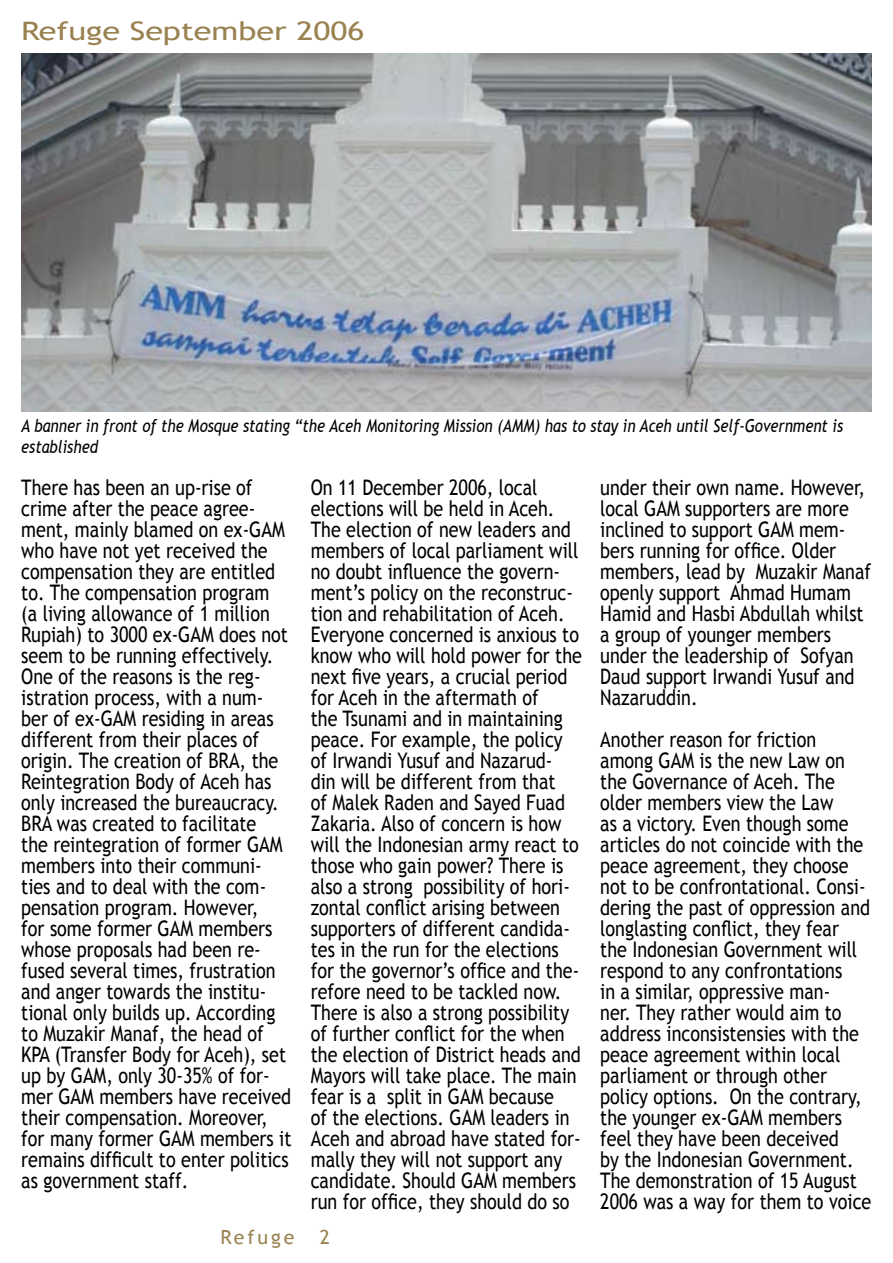
<style>
.page{position:relative;width:893px;height:1263px;background:#fff}
.page>*{position:absolute;margin:0;border:0;box-sizing:border-box;transform-origin:0 0}
.t1{font:25.5px "Trebuchet MS";color:#998250;scale:1.27 1}
.t2{font:21.45px/21px "Trebuchet MS";color:#000;scale:.84 1}
.t3{font:19.5px "Trebuchet MS";letter-spacing:.15em;color:#998250}
.t4{font:italic 17.85px/21px "Trebuchet MS";color:#000;scale:.84 1}
</style>
<div class="page">
<img style="left:21px;top:53px;width:851px;height:358px">
<p class="t1" style="left:21px;top:16px;width:272px">Refuge September 2006</p>
<p class="t4" style="left:21px;top:415px;width:980px">A banner in front of the Mosque stating “the Aceh Monitoring Mission (AMM) has to stay in Aceh until Self-Government is established</p>
<p class="t2" style="left:21px;top:477px;width:323px">There has been an up-rise of crime after the peace agree&shy;ment, mainly blamed on ex-GAM who have not yet received the compensation they are entitled to. The compensation program<br>(a living allowance of 1 million<br>Rupiah) to 3000 ex-GAM does not seem to be running effectively.<br>One of the reasons is the reg&shy;istration process, with a num&shy;ber of ex-GAM residing in areas different from their places of origin. The creation of BRA, the<br>Reintegration Body of Aceh has only increased the bureaucracy.<br>BRA was created to facilitate<br>the reintegration of former GAM members into their communi&shy;ties and to deal with the com&shy;pensation program. However,<br>for some former GAM members whose proposals had been re&shy;fused several times, frustration and anger towards the institu&shy;tional only builds up. According to Muzakir Manaf, the head of<br>KPA (Transfer Body for Aceh), set up by GAM, only 30-35% of for&shy;mer GAM members have received their compensation. Moreover, for many former GAM members it remains difficult to enter politics as government staff.</p>
<p class="t2" style="left:311px;top:477px;width:325px">On 11 December 2006, local elections will be held in Aceh.<br>The election of new leaders and members of local parliament will no doubt influence the govern&shy;ment’s policy on the reconstruc&shy;tion and rehabilitation of Aceh.<br>Everyone concerned is anxious to know who will hold power for the next five years, a crucial period for Aceh in the aftermath of<br>the Tsunami and in maintaining peace. For example, the policy of Irwandi Yusuf and Nazarud&shy;din will be different from that<br>of Malek Raden and Sayed Fuad<br>Zakaria. Also of concern is how will the Indonesian army react to those who gain power? There is also a strong possibility of hori&shy;zontal conflict arising between supporters of different candida&shy;tes in the run for the elections for the governor’s office and the&shy;refore need to be tackled now.<br>There is also a strong possibility of further conflict for the when the election of District heads and<br>Mayors will take place. The main fear is a split in GAM because<br>of the elections. GAM leaders in<br>Aceh and abroad have stated for&shy;mally they will not support any candidate. Should GAM members run for office, they should do so</p>
<p class="t2" style="left:600px;top:477px;width:324px">under their own name. However, local GAM supporters are more inclined to support GAM mem&shy;bers running for office. Older members, lead by Muzakir Manaf openly support Ahmad Humam<br>Hamid and Hasbi Abdullah whilst a group of younger members under the leadership of Sofyan<br>Daud support Irwandi Yusuf and<br>Nazaruddin.</p>
<p class="t2" style="left:600px;top:729px;width:324px">Another reason for friction among GAM is the new Law on the Governance of Aceh. The older members view the Law<br>as a victory. Even though some articles do not coincide with the peace agreement, they choose not to be confrontational. Consi&shy;dering the past of oppression and longlasting conflict, they fear<br>the Indonesian Government will respond to any confrontations<br>in a similar, oppressive man-<br>ner. They rather would aim to address inconsistensies with the peace agreement within local parliament or through other policy options. On the contrary, the younger ex-GAM members feel they have been deceived<br>by the Indonesian Government.<br>The demonstration of 1 5 August<br>2006 was a way for them to voice</p>
<p class="t3" style="left:220px;top:1226px;width:76px">Refuge</p>
</div>
